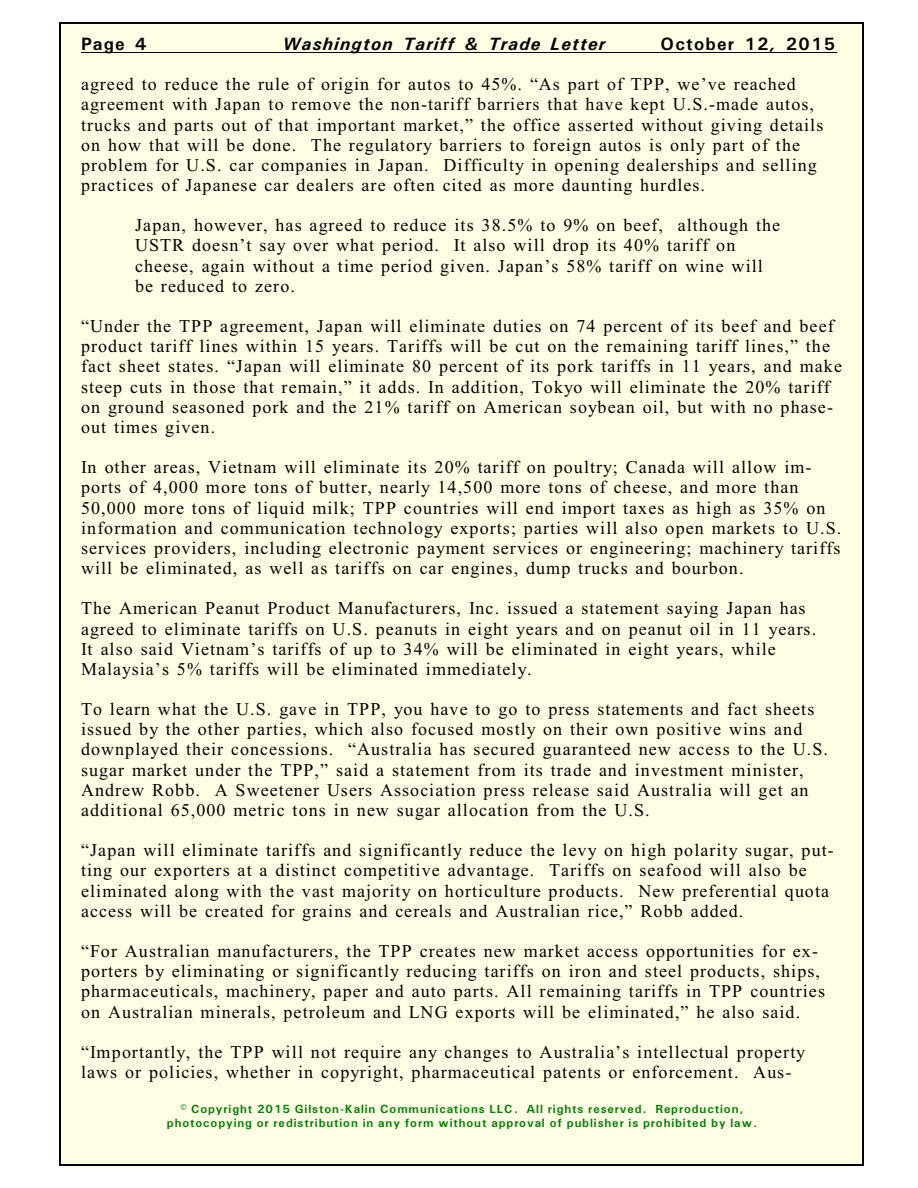
<style>
.page{position:relative;width:918px;height:1188px;background:#fff}
.page>*{position:absolute;margin:0;border:0;box-sizing:border-box;transform-origin:0 0}
.t1{font:18px/20.1px "Times New Roman";letter-spacing:.06em;color:#000}
.t2{font:italic 700 18px "Univers";letter-spacing:.07em;color:#000}
.t3{font:700 18px "Univers";letter-spacing:.075em;color:#000}
.t4{font:700 12px/13.6px "Univers";letter-spacing:.075em;color:#008000;text-align:center}
.s1{font-style:italic}
</style>
<div class="page">
<div style="left:59px;top:23px;width:805px;height:1142px;background:#ffffe6"></div>
<hr style="left:59px;top:23px;width:1px;height:1142px;background:#000">
<hr style="left:862px;top:23px;width:2px;height:1142px;background:#000">
<hr style="left:59px;top:23px;width:805px;height:1px;background:#000">
<hr style="left:59px;top:1164px;width:805px;height:1px;background:#000">
<hr style="left:81px;top:52px;width:755px;height:1px;background:#000">
<p class="t3" style="left:81px;top:38px;width:67px">Page 4</p>
<p class="t2" style="left:283px;top:38px;width:324px">Washington Tariff &amp; Trade Letter</p>
<p class="t3" style="left:660px;top:38px;width:176px">October 12<span class="s1">,</span> 2015</p>
<p class="t1" style="left:81px;top:76px;width:744px">agreed to reduce the rule of origin for autos to 45%. “As part of TPP, we’ve reached agreement with Japan to remove the non-tariff barriers that have kept U.S.-made autos, trucks and parts out of that important market,” the office asserted without giving details on how that will be done. The regulatory barriers to foreign autos is only part of the problem for U.S. car companies in Japan. Difficulty in opening dealerships and selling practices of Japanese car dealers are often cited as more daunting hurdles.</p>
<p class="t1" style="left:135px;top:217px;width:647px">Japan, however, has agreed to reduce its 38.5% to 9% on beef, although the USTR doesn’t say over what period. It also will drop its 40% tariff on cheese, again without a time period given. Japan’s 58% tariff on wine will be reduced to zero.</p>
<p class="t1" style="left:81px;top:318px;width:763px">“Under the TPP agreement, Japan will eliminate duties on 74 percent of its beef and beef product tariff lines within 15 years. Tariffs will be cut on the remaining tariff lines,” the fact sheet states. “Japan will eliminate 80 percent of its pork tariffs in 11 years, and make steep cuts in those that remain,” it adds. In addition, Tokyo will eliminate the 20% tariff on ground seasoned pork and the 21% tariff on American soybean oil, but with no phase&shy;out times given.</p>
<p class="t1" style="left:81px;top:459px;width:762px">In other areas, Vietnam will eliminate its 20% tariff on poultry; Canada will allow im&shy;ports of 4,000 more tons of butter, nearly 14,500 more tons of cheese, and more than 50,000 more tons of liquid milk; TPP countries will end import taxes as high as 35% on information and communication technology exports; parties will also open markets to U.S. services providers, including electronic payment services or engineering; machinery tariffs will be eliminated, as well as tariffs on car engines, dump trucks and bourbon.</p>
<p class="t1" style="left:81px;top:600px;width:737px">The American Peanut Product Manufacturers, Inc. issued a statement saying Japan has agreed to eliminate tariffs on U.S. peanuts in eight years and on peanut oil in 11 years.<br>It also said Vietnam’s tariffs of up to 34% will be eliminated in eight years, while Malaysia’s 5% tariffs will be eliminated immediately.</p>
<p class="t1" style="left:81px;top:701px;width:749px">To learn what the U.S. gave in TPP, you have to go to press statements and fact sheets issued by the other parties, which also focused mostly on their own positive wins and downplayed their concessions. “Australia has secured guaranteed new access to the U.S. sugar market under the TPP,” said a statement from its trade and investment minister, Andrew Robb. A Sweetener Users Association press release said Australia will get an additional 65,000 metric tons in new sugar allocation from the U.S.</p>
<p class="t1" style="left:81px;top:842px;width:754px">“Japan will eliminate tariffs and significantly reduce the levy on high polarity sugar, put&shy;ting our exporters at a distinct competitive advantage. Tariffs on seafood will also be eliminated along with the vast majority on horticulture products. New preferential quota access will be created for grains and cereals and Australian rice,” Robb added.</p>
<p class="t1" style="left:81px;top:943px;width:746px">“For Australian manufacturers, the TPP creates new market access opportunities for ex&shy;porters by eliminating or significantly reducing tariffs on iron and steel products, ships, pharmaceuticals, machinery, paper and auto parts. All remaining tariffs in TPP countries on Australian minerals, petroleum and LNG exports will be eliminated,” he also said.</p>
<p class="t1" style="left:81px;top:1044px;width:726px">“Importantly, the TPP will not require any changes to Australia’s intellectual property laws or policies, whether in copyright, pharmaceutical patents or enforcement. Aus-</p>
<p class="t4" style="left:167px;top:1103px;width:592px">© Copyright 2015 Gilston-Kalin Communications LLC. All rights reserved. Reproduction, photocopying or redistribution in any form without approval of publisher is prohibited by law.</p>
</div>
